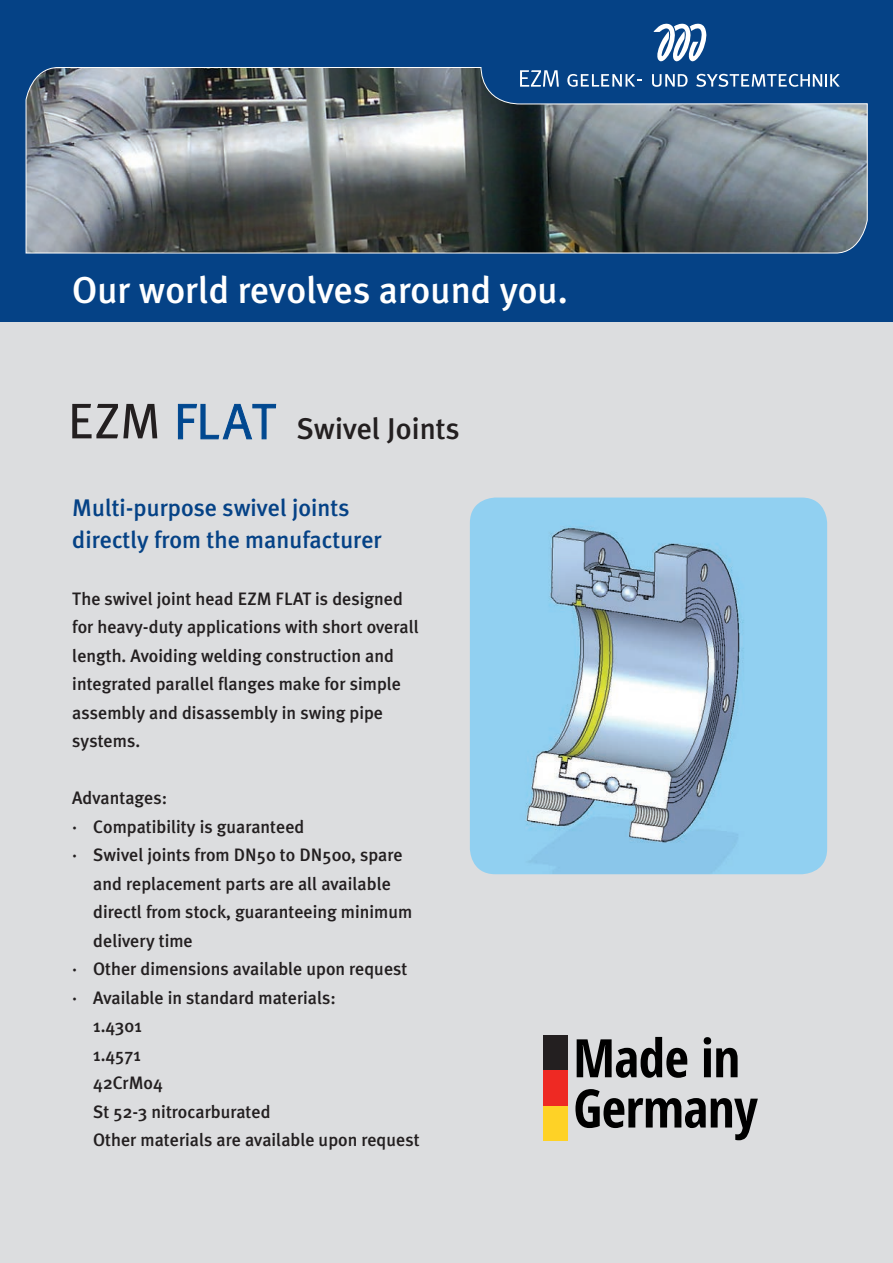
<style>
.page{position:relative;width:893px;height:1263px;background:#fff}
.page>*{position:absolute;margin:0;border:0;box-sizing:border-box;transform-origin:0 0}
.t1{font:50.1px "Meta Plus Normal Caps";color:#014890}
.t2{font:500 37.5px "Meta Plus";color:#fff}
.t3{font:500 30px "Meta Plus";color:#231f20}
.t4{font:500 24px/31.5px "Meta Plus";color:#054286}
.t5{font:500 18px/28.5px "Meta Plus";color:#231f20}
</style>
<div class="page">
<div style="left:0;top:317px;width:893px;height:946px;background:#dcdddf"></div>
<div style="left:0;top:0;width:893px;height:321px;background:#054286"></div>
<svg style="left:653px;top:23px;width:54px;height:39px"></svg>
<svg style="left:25px;top:67px;width:843px;height:187px;background:#68737b"></svg>
<img style="left:470px;top:497px;width:357px;height:377px">
<svg style="left:177px;top:403px;width:100px;height:37px"></svg>
<svg style="left:72px;top:404px;width:85px;height:34px"></svg>
<div style="left:543px;top:1035px;width:24px;height:35px;background:#231f20"></div>
<div style="left:543px;top:1105px;width:24px;height:36px;background:#fed226"></div>
<div style="left:543px;top:1070px;width:24px;height:35px;background:#ee2923"></div>
<svg style="left:577px;top:1037px;width:110px;height:41px"></svg>
<svg style="left:704px;top:1037px;width:34px;height:40px"></svg>
<svg style="left:575px;top:1089px;width:183px;height:51px"></svg>
<h2 class="t2" style="left:72px;top:269px;width:497px">Our world revolves around you.</h2>
<h1 class="t1" style="left:174px;top:392px;width:104px">FLAT</h1>
<h3 class="t3" style="left:297px;top:411px;width:164px">Swivel Joints</h3>
<h3 class="t4" style="left:72px;top:492px;width:311px">Multi-purpose swivel joints directly from the manufacturer</h3>
<p class="t5" style="left:72px;top:584px;width:348px">The swivel joint head EZM FLAT is designed for heavy-duty applications with short overall length. Avoiding welding construction and integrated parallel flanges make for simple assembly and disassembly in swing pipe systems.</p>
<p class="t5" style="left:72px;top:784px;width:96px">Advantages:</p>
<p class="t5" style="left:72px;top:812px;width:234px">· Compatibility is guaranteed</p>
<p class="t5" style="left:72px;top:841px;width:332px">· Swivel joints from DN50 to DN500, spare</p>
<p class="t5" style="left:93px;top:869px;width:299px">and replacement parts are all available</p>
<p class="t5" style="left:93px;top:898px;width:321px">directl from stock, guaranteeing minimum</p>
<p class="t5" style="left:93px;top:926px;width:101px">delivery time</p>
<p class="t5" style="left:72px;top:955px;width:337px">· Other dimensions available upon request</p>
<p class="t5" style="left:72px;top:983px;width:265px">· Available in standard materials:</p>
<p class="t5" style="left:93px;top:1012px;width:50px">1.4301</p>
<p class="t5" style="left:93px;top:1040px;width:49px">1.4571</p>
<p class="t5" style="left:93px;top:1069px;width:71px">42CrMo4</p>
<p class="t5" style="left:93px;top:1097px;width:179px">St 52-3 nitrocarburated</p>
<p class="t5" style="left:93px;top:1126px;width:328px">Other materials are available upon request</p>
</div>
